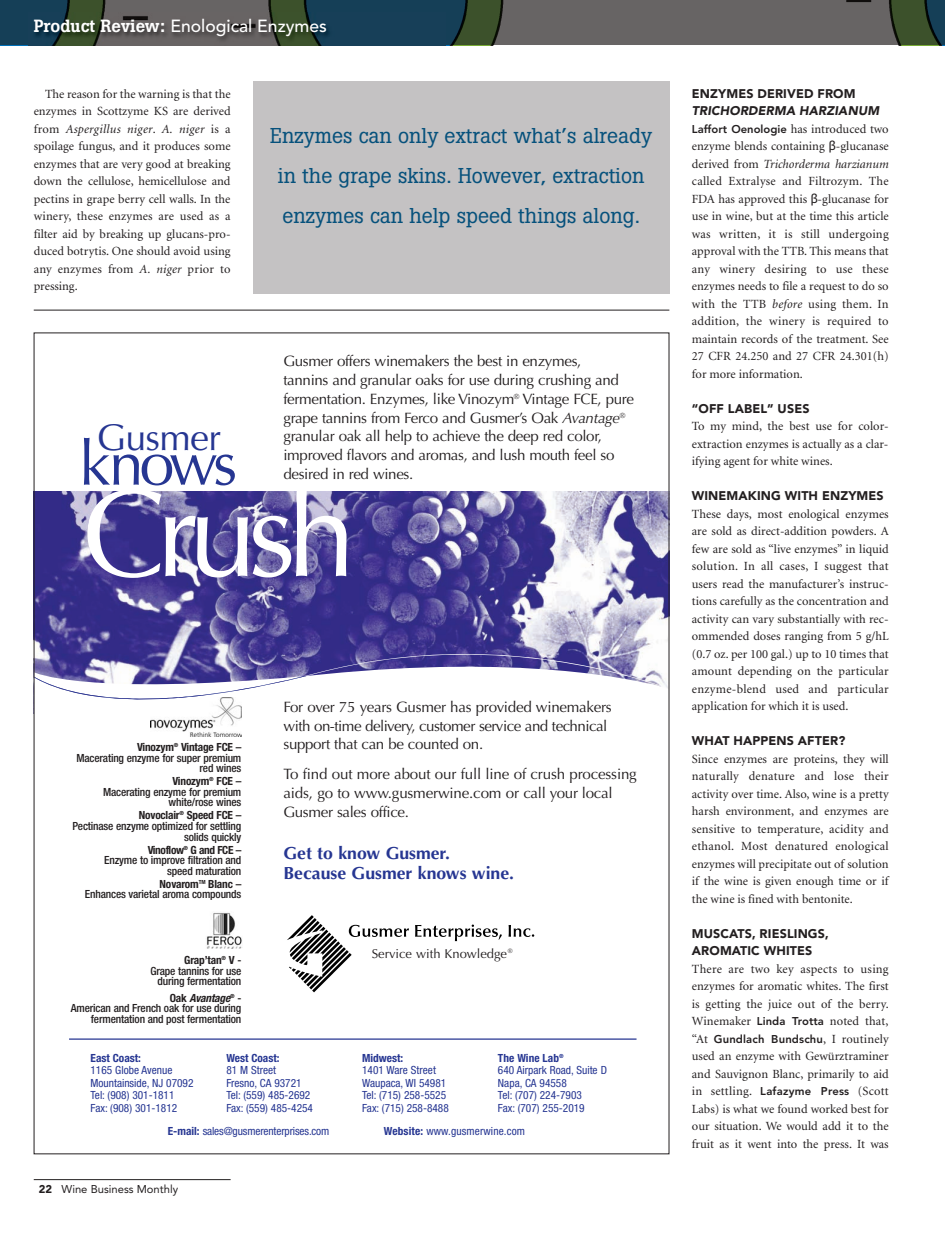
<style>
.page{position:relative;width:945px;height:1238px;background:#fff}
.page>*{position:absolute;margin:0;border:0;box-sizing:border-box;transform-origin:0 0}
.t1{font:124px "Optima+FEJDZK";letter-spacing:-.08em;color:#fff}
.t2{font:62.25px "Optima+FEJDZK";letter-spacing:-.07em;color:#263692}
.t3{font:500 50px "Avenir";color:#231f20}
.t4{font:37.25px "Optima+FEJDZK";letter-spacing:-.015em;color:#263692}
.t5{font:21.25px/40px "Boton";color:#06517c;text-align:center}
.t6{font:17.5px/20px "Optima Bold+QHVUOW";color:#263692}
.t7{font:500 17.5px "Avenir";color:#fff}
.t8{font:15px/18.8px "Optima+FEJDZK";letter-spacing:-.02em;color:#231f20}
.t9{font:12.88px "Optima+FEJDZK";color:#231f20}
.t10{font:12.5px/17.5px "Minion";color:#231f20;text-align:justify}
.t11{font:900 12.5px/17.5px "Avenir";letter-spacing:.01em;color:#231f20}
.t12{font:11.25px/12.5px "Helvetica Neue Condensed+WVFWAV";color:#263692}
.t13{font:11.25px/10.6px "Helvetica Neue Medium Cond+BMYQCL";letter-spacing:-.015em;color:#231f20;text-align:right}
.t14{font:11.25px "Helvetica Neue Bold Cond+DXNLOR";letter-spacing:-.015em;color:#231f20}
.t15{font:800 11.25px "Avenir";letter-spacing:.005em;color:#231f20}
.t16{font:11.25px "Helvetica Neue Bold Cond+DXNLOR";color:#263692}
.t17{font:11.25px "Avenir";color:#231f20}
.t18{font:11.25px "Helvetica Neue Bold Cond+DXNLOR";letter-spacing:-.035em;color:#231f20}
.t19{font:italic 11.25px "Helvetica Neue Bold Cond+XJRGNT";letter-spacing:-.015em;color:#231f20}
.s1{font-family:"Boton"}
.s2{font-style:italic}
.s3{font-family:"Optima Italic+SCCFYK"}
.s4{font-family:"Helvetica Neue Medium Cond+BMYQCL"}
.s5{font-family:"Helvetica Neue Bold Cond+DXNLOR";font-style:normal}
.s6{font-family:"Helvetica Neue Medium Cond+BMYQCL";font-style:normal}
.s7{font-family:"Helvetica Neue Bold Cond+DXNLOR"}
.s8{font-weight:900}
.s9{font-family:"Minion";font-weight:400;font-size:12.5px}
.s10{font-family:"Tahoma"}
.s11{font-family:"Avenir";font-weight:800;font-size:11.25px}
</style>
<div class="page">
<hr style="left:34px;top:1179px;width:197px;height:1px;background:#231f20">
<hr style="left:34px;top:310px;width:635px;height:1px;background:#231f20">
<img style="left:0;top:0;width:945px;height:45px">
<img style="left:28px;top:13px;width:418px;height:33px">
<img style="left:36px;top:491px;width:631px;height:163px">
<svg style="left:415px;top:924px;width:87px;height:17px"></svg>
<svg style="left:509px;top:925px;width:25px;height:12px"></svg>
<svg style="left:287px;top:915px;width:122px;height:77px"></svg>
<hr style="left:69px;top:1038px;width:568px;height:1px;background:#263692">
<img style="left:206px;top:912px;width:36px;height:37px">
<svg style="left:36px;top:654px;width:631px;height:83px"></svg>
<img style="left:151px;top:698px;width:91px;height:38px">
<div style="left:253px;top:81px;width:416px;height:212px;background:#c4c2c3"></div>
<h3 class="t3" style="left:123px;top:-4px;width:134px">– –</h3>
<h3 class="t7" style="left:34px;top:19px;width:295px"><span class="s1">Product Review:</span> Enological Enzymes</h3>
<p class="t10" style="left:34px;top:86px;width:198px;text-indent:11px">The reason for the warning is that the enzymes in Scottzyme KS are derived from <span class="s2">Aspergillus niger</span>. <span class="s2">A. niger</span> is a spoilage fungus, and it produces some enzymes that are very good at breaking down the cellulose, hemicellulose and pectins in grape berry cell walls. In the winery, these enzymes are used as a filter aid by breaking up glucans-pro&shy;duced botrytis. One should avoid using any enzymes from <span class="s2">A. niger</span> prior to pressing.</p>
<h3 class="t5" style="left:270px;top:117px;width:384px">Enzymes can only extract what’s already in the grape skins. However, extraction enzymes can help speed things along.</h3>
<p class="t8" style="left:283px;top:353px;width:352px">Gusmer offers winemakers the best in enzymes,<br>tannins and granular oaks for use during crushing and fermentation. Enzymes, like Vinozym<sup>®</sup> Vintage FCE, pure grape tannins from Ferco and Gusmer’s Oak <span class="s3">Avantage</span><sup>® </sup>granular oak all help to achieve the deep red color, improved flavors and aromas, and lush mouth feel so desired in red wines.</p>
<h3 class="t4" style="left:97px;top:422px;width:126px">Gusmer</h3>
<h2 class="t2" style="left:79px;top:438px;width:160px">knows</h2>
<h1 class="t1" style="left:82px;top:483px;width:275px">Crush</h1>
<p class="t14" style="left:137px;top:742px;width:106px">Vinozym<sup>®</sup> Vintage FCE <span class="s4">–</span></p>
<p class="t13" style="left:77px;top:753px;width:166px">Macerating enzyme for super premium red wines</p>
<p class="t14" style="left:172px;top:777px;width:70px">Vinozym<sup>®</sup> FCE <span class="s4">–</span></p>
<p class="t13" style="left:103px;top:787px;width:140px">Macerating enzyme for premium white/rose wines</p>
<p class="t14" style="left:139px;top:811px;width:104px">Novoclair<sup>®</sup> Speed FCE <span class="s4">–</span></p>
<p class="t13" style="left:72px;top:821px;width:170px">Pectinase enzyme optimized for settling solids quickly</p>
<p class="t18" style="left:148px;top:845px;width:95px">Vinoflow<sup>®</sup> G and FCE <span class="s4">–</span></p>
<p class="t13" style="left:104px;top:855px;width:139px">Enzyme to improve filtration and speed maturation</p>
<p class="t14" style="left:160px;top:879px;width:83px">Novarom<sup>TM</sup> Blanc <span class="s4">–</span></p>
<p class="t13" style="left:85px;top:890px;width:158px">Enhances varietal aroma compounds</p>
<p class="t14" style="left:184px;top:956px;width:59px">Grap’tan<sup>®</sup> V <span class="s4">-</span></p>
<p class="t13" style="left:150px;top:966px;width:92px">Grape tannins for use during fermentation</p>
<p class="t19" style="left:170px;top:991px;width:73px"><span class="s5">Oak</span> Avantage<sup>®</sup> <span class="s6">-</span></p>
<p class="t13" style="left:71px;top:1003px;width:172px">American and French oak for use during fermentation and post fermentation</p>
<p class="t8" style="left:283px;top:699px;width:330px">For over 75 years Gusmer has provided winemakers with on-time delivery, customer service and technical support that can be counted on.</p>
<p class="t8" style="left:283px;top:766px;width:355px">To find out more about our full line of crush processing aids, go to www.gusmerwine.com or call your local<br>Gusmer sales office.</p>
<h3 class="t6" style="left:283px;top:843px;width:232px">Get to know Gusmer.<br>Because Gusmer knows wine.</h3>
<p class="t9" style="left:372px;top:948px;width:142px">Service with Knowledge<sup>®</sup></p>
<p class="t16" style="left:91px;top:1053px;width:52px">East Coast:</p>
<p class="t12" style="left:91px;top:1064px;width:104px">1165 Globe Avenue<br>Mountainside, NJ 07092<br>Tel: (908) 301-1811<br>Fax: (908) 301-1812</p>
<p class="t16" style="left:226px;top:1053px;width:55px">West Coast:</p>
<p class="t12" style="left:226px;top:1064px;width:88px">81 M Street<br>Fresno, CA 93721<br>Tel: (559) 485-2692<br>Fax: (559) 485-4254</p>
<p class="t16" style="left:362px;top:1053px;width:43px">Midwest:</p>
<p class="t12" style="left:362px;top:1064px;width:88px">1401 Ware Street<br>Waupaca, WI 54981<br>Tel: (715) 258-5525<br>Fax: (715) 258-8488</p>
<p class="t16" style="left:498px;top:1053px;width:67px">The Wine Lab<sup>®</sup></p>
<p class="t12" style="left:498px;top:1064px;width:111px">640 Airpark Road, Suite D<br>Napa, CA 94558<br>Tel: (707) 224-7903<br>Fax: (707) 255-2019</p>
<p class="t12" style="left:168px;top:1126px;width:163px"><span class="s7">E-mail:</span> sales@gusmerenterprises.com</p>
<p class="t12" style="left:384px;top:1126px;width:143px"><span class="s7">Website:</span> www.gusmerwine.com</p>
<p class="t17" style="left:39px;top:1184px;width:141px"><span class="s8">22</span> Wine Business Monthly</p>
<p class="t11" style="left:692px;top:85px;width:191px">ENZYMES DERIVED FROM<br>TRICHORDERMA HARZIANUM</p>
<p class="t15" style="left:692px;top:124px;width:198px">Laffort Oenologie <span class="s9">has introduced two</span></p>
<p class="t10" style="left:692px;top:138px;width:198px">enzyme blends containing <span class="s10">β</span>-glucanase derived from <span class="s2">Trichorderma harzianum </span>called Extralyse and Filtrozym. The FDA has approved this <span class="s10">β</span>-glucanase for use in wine, but at the time this article was written, it is still undergoing approval with the TTB. This means that any winery desiring to use these enzymes needs to file a request to do so with the TTB <span class="s2">before</span> using them. In addition, the winery is required to maintain records of the treatment. See 27 CFR 24.250 and 27 CFR 24.301(h) for more information.</p>
<p class="t11" style="left:692px;top:400px;width:119px">“OFF LABEL” USES</p>
<p class="t10" style="left:692px;top:418px;width:198px">To my mind, the best use for color&shy;extraction enzymes is actually as a clar&shy;ifying agent for white wines.</p>
<p class="t11" style="left:692px;top:488px;width:193px">WINEMAKING WITH ENZYMES</p>
<p class="t10" style="left:692px;top:506px;width:198px">These days, most enological enzymes are sold as direct-addition powders. A few are sold as “live enzymes” in liquid solution. In all cases, I suggest that users read the manufacturer’s instruc&shy;tions carefully as the concentration and activity can vary substantially with rec&shy;ommended doses ranging from 5 g/hL (0.7 oz. per 100 gal.) up to 10 times that amount depending on the particular enzyme-blend used and particular application for which it is used.</p>
<p class="t11" style="left:692px;top:733px;width:155px">WHAT HAPPENS AFTER?</p>
<p class="t10" style="left:692px;top:751px;width:198px">Since enzymes are proteins, they will naturally denature and lose their activity over time. Also, wine is a pretty harsh environment, and enzymes are sensitive to temperature, acidity and ethanol. Most denatured enological enzymes will precipitate out of solution if the wine is given enough time or if the wine is fined with bentonite.</p>
<p class="t11" style="left:692px;top:925px;width:138px">MUSCATS, RIESLINGS,<br>AROMATIC WHITES</p>
<p class="t10" style="left:692px;top:961px;width:198px">There are two key aspects to using enzymes for aromatic whites. The first is getting the juice out of the berry.<br>Winemaker <span class="s11">Linda Trotta</span> noted that,</p>
<p class="t15" style="left:692px;top:1034px;width:198px"><span class="s9">“At</span> Gundlach Bundschu<span class="s9">, I routinely</span></p>
<p class="t10" style="left:692px;top:1048px;width:198px">used an enzyme with Gewürztraminer and Sauvignon Blanc, primarily to aid in settling. <span class="s11">Lafazyme Press</span> (Scott Labs) is what we found worked best for our situation. We would add it to the fruit as it went into the press. It was</p>
</div>
